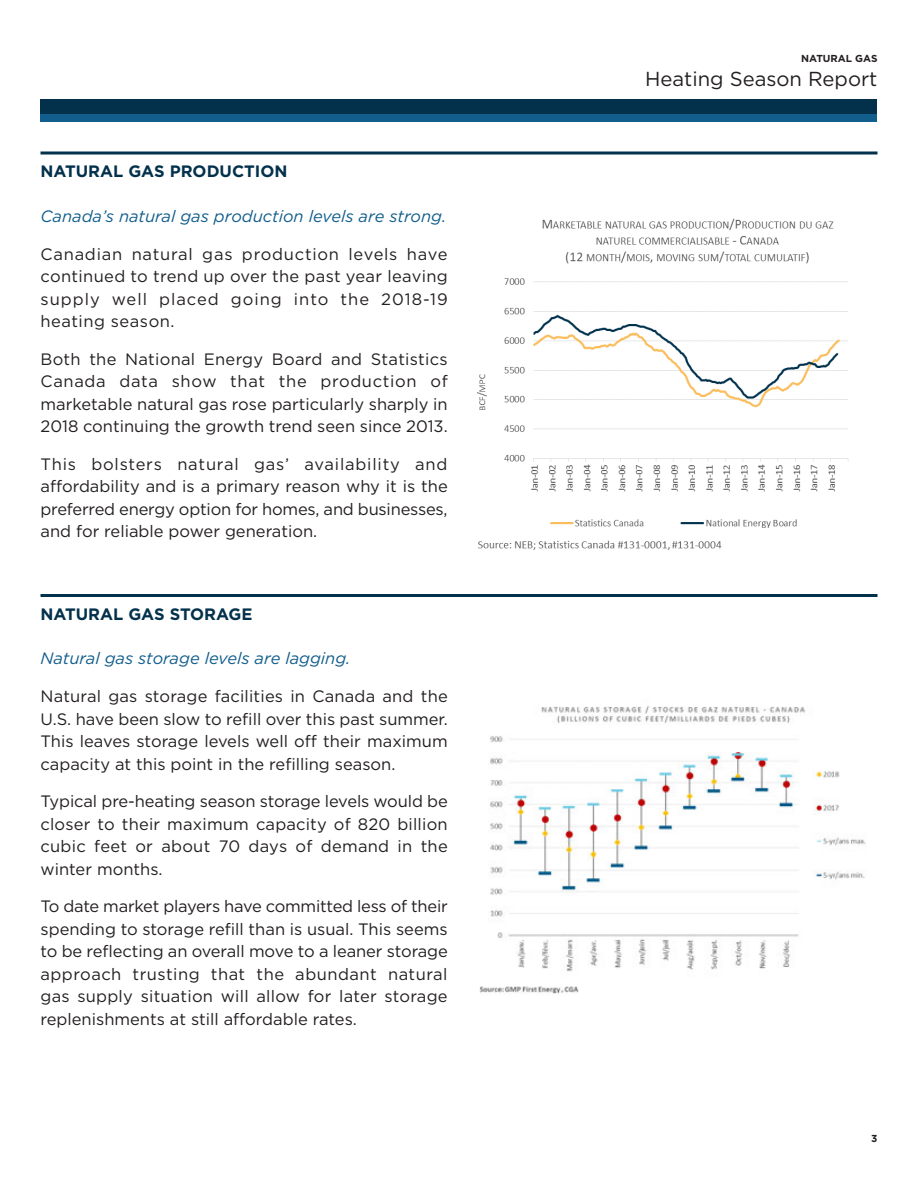
<style>
.page{position:relative;width:918px;height:1188px;background:#fff}
.page>*{position:absolute;margin:0;border:0;box-sizing:border-box;transform-origin:0 0}
.t1{font:20.25px "Gotham";color:#231f20}
.Body{font:16.5px/22.5px "Gotham";color:#231f20;text-align:justify}
.First_Prg_Italic{font:italic 16.5px "Gotham";color:#115d8c}
.Heading_Rule_Above_S{font:700 16.5px "Gotham";color:#03314c}
.t2{font:700 10.2px "Gotham";color:#231f20}
</style>
<div class="page">
<div style="left:40px;top:99px;width:838px;height:23px;background:#03314c"></div>
<div style="left:40px;top:114px;width:838px;height:8px;background:#115d8c"></div>
<img style="left:477px;top:218px;width:372px;height:332px">
<img style="left:479px;top:706px;width:387px;height:288px">
<hr style="left:40px;top:152px;width:838px;height:2px;background:#03314c">
<hr style="left:40px;top:594px;width:838px;height:3px;background:#03314c">
<p class="Heading_Rule_Above_S" style="left:40px;top:160px;width:249px">NATURAL GAS PRODUCTION</p>
<p class="First_Prg_Italic" style="left:40px;top:206px;width:407px">Canada’s natural gas production levels are strong.</p>
<p class="Body" style="left:40px;top:242px;width:409px">Canadian natural gas production levels have continued to trend up over the past year leaving supply well placed going into the 2018-19 heating season.</p>
<p class="Body" style="left:40px;top:347px;width:409px">Both the National Energy Board and Statistics Canada data show that the production of marketable natural gas rose particularly sharply in 2018 continuing the growth trend seen since 2013.</p>
<p class="Body" style="left:40px;top:452px;width:409px">This bolsters natural gas’ availability and affordability and is a primary reason why it is the preferred energy option for homes, and businesses, and for reliable power generation.</p>
<p class="Heading_Rule_Above_S" style="left:40px;top:603px;width:213px">NATURAL GAS STORAGE</p>
<p class="First_Prg_Italic" style="left:40px;top:648px;width:311px">Natural gas storage levels are lagging.</p>
<p class="Body" style="left:40px;top:685px;width:409px">Natural gas storage facilities in Canada and the U.S. have been slow to refill over this past summer.<br>This leaves storage levels well off their maximum capacity at this point in the refilling season.</p>
<p class="Body" style="left:40px;top:790px;width:409px">Typical pre-heating season storage levels would be closer to their maximum capacity of 820 billion cubic feet or about 70 days of demand in the winter months.</p>
<p class="Body" style="left:40px;top:895px;width:409px">To date market players have committed less of their spending to storage refill than is usual. This seems to be reflecting an overall move to a leaner storage approach trusting that the abundant natural gas supply situation will allow for later storage replenishments at still affordable rates.</p>
<p class="t2" style="left:801px;top:52px;width:78px">NATURAL GAS</p>
<p class="t1" style="left:645px;top:66px;width:234px">Heating Season Report</p>
<p class="t2" style="left:871px;top:1132px;width:8px">3</p>
</div>
